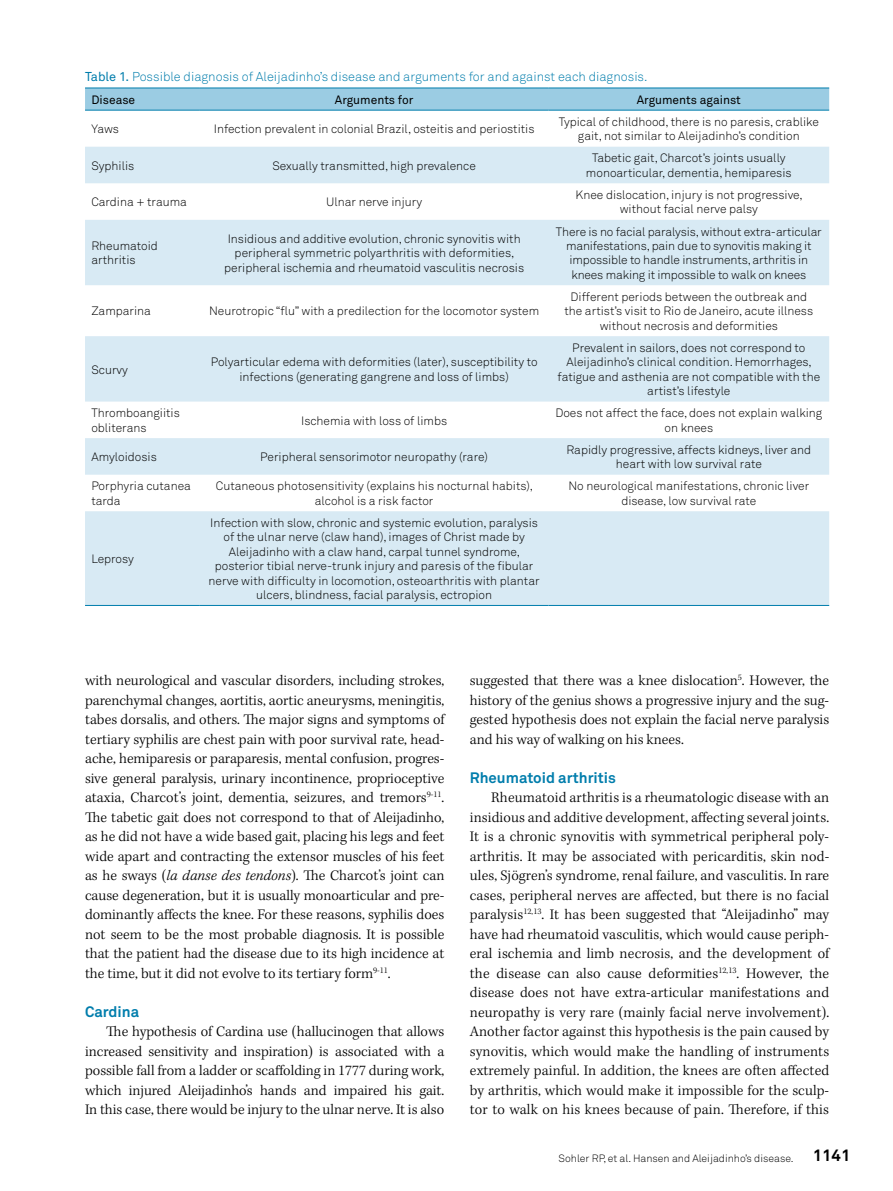
<style>
.page{position:relative;width:893px;height:1191px;background:#fff}
.page>*{position:absolute;margin:0;border:0;box-sizing:border-box;transform-origin:0 0}
.t1{font:300 15px/19.5px "Kepler Std";letter-spacing:.005em;color:#000;text-align:justify}
.t2{font:700 15px "Akkurat Pro";color:#007dac}
.t3{font:12.75px "Akkurat Light Pro";color:#007dac}
.t4{font:12px/14.4px "Akkurat Light Pro";color:#000;text-align:center}
.t5{font:12px "Akkurat Pro";color:#000}
.t6{font:10.5px "Akkurat Light Pro";color:#000}
.s1{font-family:"Akkurat Pro"}
.s2{font-style:italic}
.s3{font-family:"Akkurat Pro";font-weight:700;font-size:16.5px}
</style>
<div class="page">
<div style="left:85px;top:89px;width:744px;height:21px;background:#9bcce3"></div>
<svg style="left:85px;top:147px;width:744px;height:458px;fill:#d8eaf4"></svg>
<hr style="left:85px;top:605px;width:115px;height:1px;background:#007dac">
<hr style="left:200px;top:605px;width:349px;height:1px;background:#007dac">
<hr style="left:549px;top:605px;width:280px;height:1px;background:#007dac">
<hr style="left:85px;top:88px;width:115px;height:1px;background:#007dac">
<hr style="left:200px;top:88px;width:349px;height:1px;background:#007dac">
<hr style="left:549px;top:88px;width:280px;height:1px;background:#007dac">
<hr style="left:85px;top:110px;width:115px;height:1px;background:#007dac">
<hr style="left:200px;top:110px;width:349px;height:1px;background:#007dac">
<hr style="left:549px;top:110px;width:280px;height:1px;background:#007dac">
<p class="t3" style="left:85px;top:69px;width:564px"><span class="s1">Table 1.</span> Possible diagnosis of Aleijadinho’s disease and arguments for and against each diagnosis.</p>
<p class="t5" style="left:91px;top:93px;width:45px">Disease</p>
<p class="t5" style="left:335px;top:93px;width:80px">Arguments for</p>
<p class="t5" style="left:637px;top:93px;width:106px">Arguments against</p>
<p class="t4" style="left:91px;top:122px;width:29px">Yaws</p>
<p class="t4" style="left:214px;top:122px;width:322px">Infection prevalent in colonial Brazil, osteitis and periostitis</p>
<p class="t4" style="left:559px;top:115px;width:262px">Typical of childhood, there is no paresis, crablike gait, not similar to Aleijadinho’s condition</p>
<p class="t4" style="left:91px;top:158px;width:44px">Syphilis</p>
<p class="t4" style="left:272px;top:158px;width:205px">Sexually transmitted, high prevalence</p>
<p class="t4" style="left:586px;top:151px;width:207px">Tabetic gait, Charcot’s joints usually monoarticular, dementia, hemiparesis</p>
<p class="t4" style="left:91px;top:195px;width:97px">Cardina + trauma</p>
<p class="t4" style="left:326px;top:195px;width:98px">Ulnar nerve injury</p>
<p class="t4" style="left:576px;top:188px;width:229px">Knee dislocation, injury is not progressive, without facial nerve palsy</p>
<p class="t4" style="left:91px;top:239px;width:68px;text-align:left">Rheumatoid arthritis</p>
<p class="t4" style="left:224px;top:232px;width:301px">Insidious and additive evolution, chronic synovitis with peripheral symmetric polyarthritis with deformities, peripheral ischemia and rheumatoid vasculitis necrosis</p>
<p class="t4" style="left:556px;top:224px;width:267px">There is no facial paralysis, without extra-articular manifestations, pain due to synovitis making it impossible to handle instruments, arthritis in knees making it impossible to walk on knees</p>
<p class="t4" style="left:91px;top:304px;width:61px">Zamparina</p>
<p class="t4" style="left:209px;top:304px;width:332px">Neurotropic “flu” with a predilection for the locomotor system</p>
<p class="t4" style="left:564px;top:290px;width:250px">Different periods between the outbreak and the artist’s visit to Rio de Janeiro, acute illness without necrosis and deformities</p>
<p class="t4" style="left:91px;top:362px;width:38px">Scurvy</p>
<p class="t4" style="left:211px;top:355px;width:328px">Polyarticular edema with deformities (later), susceptibility to infections (generating gangrene and loss of limbs)</p>
<p class="t4" style="left:557px;top:341px;width:264px">Prevalent in sailors, does not correspond to Aleijadinho’s clinical condition. Hemorrhages, fatigue and asthenia are not compatible with the artist’s lifestyle</p>
<p class="t4" style="left:91px;top:406px;width:90px;text-align:left">Thromboangiitis obliterans</p>
<p class="t4" style="left:301px;top:413px;width:148px">Ischemia with loss of limbs</p>
<p class="t4" style="left:555px;top:406px;width:268px">Does not affect the face, does not explain walking on knees</p>
<p class="t4" style="left:91px;top:450px;width:67px">Amyloidosis</p>
<p class="t4" style="left:260px;top:450px;width:229px">Peripheral sensorimotor neuropathy (rare)</p>
<p class="t4" style="left:566px;top:443px;width:246px">Rapidly progressive, affects kidneys, liver and heart with low survival rate</p>
<p class="t4" style="left:91px;top:479px;width:101px;text-align:left">Porphyria cutanea tarda</p>
<p class="t4" style="left:216px;top:479px;width:319px">Cutaneous photosensitivity (explains his nocturnal habits), alcohol is a risk factor</p>
<p class="t4" style="left:568px;top:479px;width:242px">No neurological manifestations, chronic liver disease, low survival rate</p>
<p class="t4" style="left:91px;top:552px;width:44px">Leprosy</p>
<p class="t4" style="left:209px;top:516px;width:333px">Infection with slow, chronic and systemic evolution, paralysis of the ulnar nerve (claw hand), images of Christ made by Aleijadinho with a claw hand, carpal tunnel syndrome, posterior tibial nerve-trunk injury and paresis of the fibular nerve with difficulty in locomotion, osteoarthritis with plantar ulcers, blindness, facial paralysis, ectropion</p>
<p class="t1" style="left:85px;top:671px;width:361px">with neurological and vascular disorders, including strokes, parenchymal changes, aortitis, aortic aneurysms, meningitis, tabes dorsalis, and others. The major signs and symptoms of tertiary syphilis are chest pain with poor survival rate, head&shy;ache, hemiparesis or paraparesis, mental confusion, progres&shy;sive general paralysis, urinary incontinence, proprioceptive ataxia, Charcot’s joint, dementia, seizures, and tremors<sup>9-11</sup>.<br>The tabetic gait does not correspond to that of Aleijadinho, as he did not have a wide based gait, placing his legs and feet wide apart and contracting the extensor muscles of his feet as he sways (<span class="s2">la danse des tendons</span>). The Charcot’s joint can cause degeneration, but it is usually monoarticular and pre&shy;dominantly affects the knee. For these reasons, syphilis does not seem to be the most probable diagnosis. It is possible that the patient had the disease due to its high incidence at the time, but it did not evolve to its tertiary form<sup>9-11</sup>.</p>
<p class="t2" style="left:85px;top:1002px;width:56px">Cardina</p>
<p class="t1" style="left:85px;top:1022px;width:361px;text-indent:21px">The hypothesis of Cardina use (hallucinogen that allows increased sensitivity and inspiration) is associated with a possible fall from a ladder or scaffolding in 1777 during work, which injured Aleijadinho’s hands and impaired his gait.<br>In this case, there would be injury to the ulnar nerve. It is also</p>
<p class="t1" style="left:470px;top:671px;width:361px">suggested that there was a knee dislocation<sup>5</sup>. However, the history of the genius shows a progressive injury and the sug&shy;gested hypothesis does not explain the facial nerve paralysis and his way of walking on his knees.</p>
<p class="t2" style="left:470px;top:768px;width:148px">Rheumatoid arthritis</p>
<p class="t1" style="left:470px;top:788px;width:361px;text-indent:21px">Rheumatoid arthritis is a rheumatologic disease with an insidious and additive development, affecting several joints.<br>It is a chronic synovitis with symmetrical peripheral poly&shy;arthritis. It may be associated with pericarditis, skin nod&shy;ules, Sjögren’s syndrome, renal failure, and vasculitis. In rare cases, peripheral nerves are affected, but there is no facial paralysis<sup>12,13</sup>. It has been suggested that “Aleijadinho” may have had rheumatoid vasculitis, which would cause periph&shy;eral ischemia and limb necrosis, and the development of the disease can also cause deformities<sup>12,13</sup>. However, the disease does not have extra-articular manifestations and neuropathy is very rare (mainly facial nerve involvement).<br>Another factor against this hypothesis is the pain caused by synovitis, which would make the handling of instruments extremely painful. In addition, the knees are often affected by arthritis, which would make it impossible for the sculp&shy;tor to walk on his knees because of pain. Therefore, if this</p>
<p class="t6" style="left:559px;top:1151px;width:293px">Sohler RP, et al. Hansen and Aleijadinho’s disease. <span class="s3">1141</span></p>
</div>
